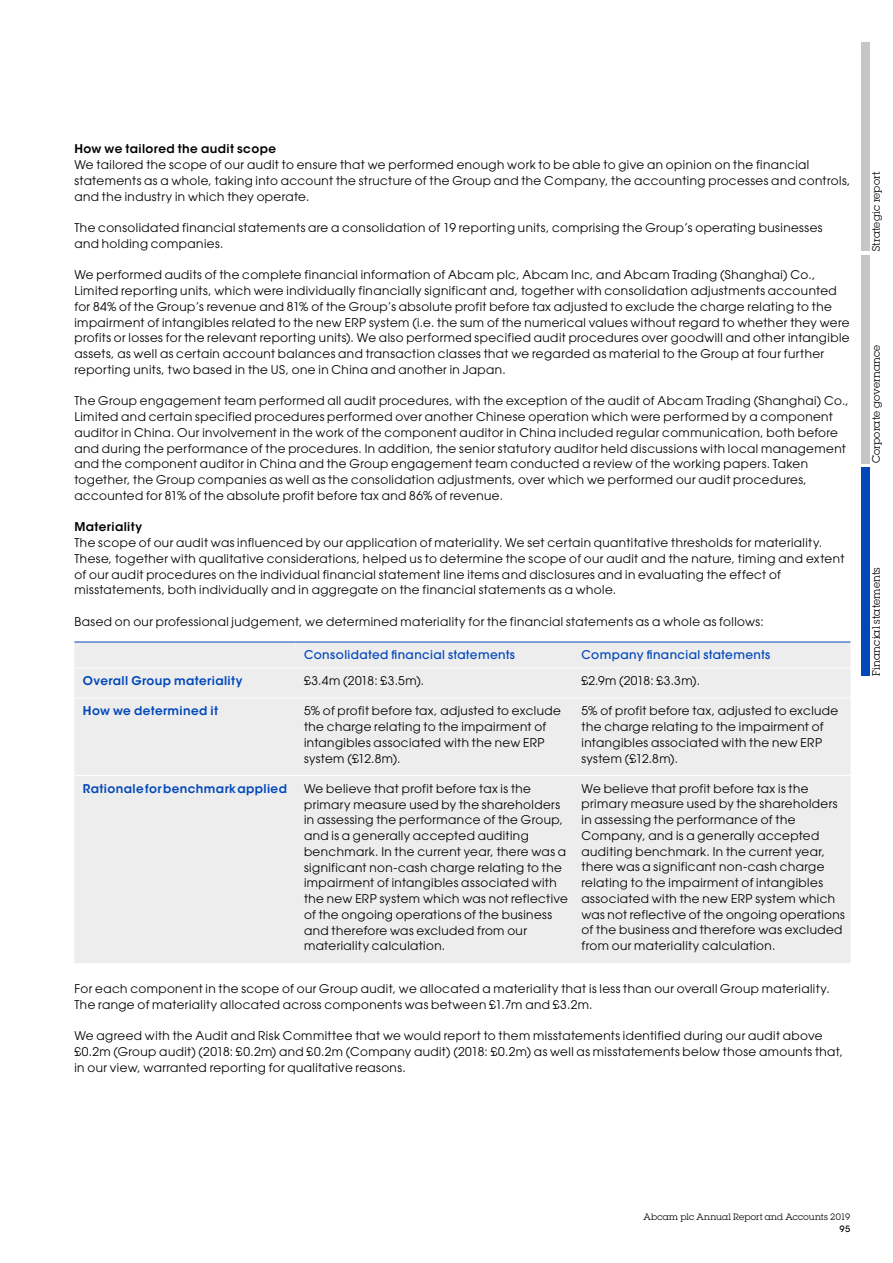
<style>
.page{position:relative;width:893px;height:1263px;background:#fff}
.page>*{position:absolute;margin:0;border:0;box-sizing:border-box;transform-origin:0 0}
.t1{font:12px/15.8px "ITC Avant Garde Std";letter-spacing:.035em;color:#000}
.t2{font:600 12px "ITC Avant Garde Std";letter-spacing:.03em;color:#0047ba}
.t3{font:500 12px "ITC Avant Garde Std";letter-spacing:.035em;color:#0047ba}
.t4{font:600 12px "ITC Avant Garde Std";letter-spacing:.03em;color:#000}
.t5{font:10.5px "Lubalin Graph Std";letter-spacing:.015em;color:#000}
.t6{font:9px "Lubalin Graph Std";letter-spacing:.03em;color:#000}
.t7{font:500 9px "Lubalin Graph Std";color:#000}
</style>
<div class="page">
<div style="left:74px;top:643px;width:776px;height:320px;background:#ededed"></div>
<hr style="left:74px;top:667px;width:222px;height:1px;background:#fff">
<hr style="left:296px;top:667px;width:277px;height:1px;background:#fff">
<hr style="left:573px;top:667px;width:277px;height:1px;background:#fff">
<hr style="left:74px;top:698px;width:222px;height:1px;background:#fff">
<hr style="left:296px;top:698px;width:277px;height:1px;background:#fff">
<hr style="left:573px;top:698px;width:277px;height:1px;background:#fff">
<hr style="left:74px;top:775px;width:222px;height:1px;background:#fff">
<hr style="left:296px;top:775px;width:277px;height:1px;background:#fff">
<hr style="left:573px;top:775px;width:277px;height:1px;background:#fff">
<hr style="left:74px;top:642px;width:222px;height:1px;background:#0047ba">
<hr style="left:296px;top:642px;width:277px;height:1px;background:#0047ba">
<hr style="left:573px;top:642px;width:277px;height:1px;background:#0047ba">
<div style="left:861px;top:43px;width:9px;height:208px;background:#c6c6c6"></div>
<div style="left:861px;top:255px;width:9px;height:208px;background:#c6c6c6"></div>
<div style="left:861px;top:468px;width:9px;height:208px;background:#0047ba"></div>
<p class="t4" style="left:74px;top:141px;width:203px">How we tailored the audit scope</p>
<p class="t1" style="left:74px;top:157px;width:778px">We tailored the scope of our audit to ensure that we performed enough work to be able to give an opinion on the financial statements as a whole, taking into account the structure of the Group and the Company, the accounting processes and controls, and the industry in which they operate.</p>
<p class="t1" style="left:74px;top:220px;width:750px">The consolidated financial statements are a consolidation of 19 reporting units, comprising the Group’s operating businesses and holding companies.</p>
<p class="t1" style="left:74px;top:267px;width:777px">We performed audits of the complete financial information of Abcam plc, Abcam Inc, and Abcam Trading (Shanghai) Co., Limited reporting units, which were individually financially significant and, together with consolidation adjustments accounted for 84% of the Group’s revenue and 81% of the Group’s absolute profit before tax adjusted to exclude the charge relating to the impairment of intangibles related to the new ERP system (i.e. the sum of the numerical values without regard to whether they were profits or losses for the relevant reporting units). We also performed specified audit procedures over goodwill and other intangible assets, as well as certain account balances and transaction classes that we regarded as material to the Group at four further reporting units, two based in the US, one in China and another in Japan.</p>
<p class="t1" style="left:74px;top:393px;width:776px">The Group engagement team performed all audit procedures, with the exception of the audit of Abcam Trading (Shanghai) Co., Limited and certain specified procedures performed over another Chinese operation which were performed by a component auditor in China. Our involvement in the work of the component auditor in China included regular communication, both before and during the performance of the procedures. In addition, the senior statutory auditor held discussions with local management and the component auditor in China and the Group engagement team conducted a review of the working papers. Taken together, the Group companies as well as the consolidation adjustments, over which we performed our audit procedures, accounted for 81% of the absolute profit before tax and 86% of revenue.</p>
<p class="t4" style="left:74px;top:519px;width:69px">Materiality</p>
<p class="t1" style="left:74px;top:535px;width:771px">The scope of our audit was influenced by our application of materiality. We set certain quantitative thresholds for materiality.<br>These, together with qualitative considerations, helped us to determine the scope of our audit and the nature, timing and extent of our audit procedures on the individual financial statement line items and disclosures and in evaluating the effect of misstatements, both individually and in aggregate on the financial statements as a whole.</p>
<p class="t1" style="left:74px;top:613px;width:691px">Based on our professional judgement, we determined materiality for the financial statements as a whole as follows:</p>
<p class="t3" style="left:304px;top:647px;width:212px">Consolidated financial statements</p>
<p class="t3" style="left:581px;top:647px;width:190px">Company financial statements</p>
<p class="t2" style="left:83px;top:673px;width:161px">Overall Group materiality</p>
<p class="t1" style="left:304px;top:673px;width:122px">£3.4m (2018: £3.5m).</p>
<p class="t1" style="left:581px;top:673px;width:120px">£2.9m (2018: £3.3m).</p>
<p class="t2" style="left:83px;top:703px;width:137px">How we determined it</p>
<p class="t1" style="left:304px;top:703px;width:258px">5% of profit before tax, adjusted to exclude the charge relating to the impairment of intangibles associated with the new ERP system (£12.8m).</p>
<p class="t1" style="left:581px;top:703px;width:258px">5% of profit before tax, adjusted to exclude the charge relating to the impairment of intangibles associated with the new ERP system (£12.8m).</p>
<p class="t2" style="left:83px;top:781px;width:206px">Rationale for benchmark applied</p>
<p class="t1" style="left:304px;top:780px;width:266px">We believe that profit before tax is the primary measure used by the shareholders in assessing the performance of the Group, and is a generally accepted auditing benchmark. In the current year, there was a significant non-cash charge relating to the impairment of intangibles associated with the new ERP system which was not reflective of the ongoing operations of the business and therefore was excluded from our materiality calculation.</p>
<p class="t1" style="left:581px;top:780px;width:265px">We believe that profit before tax is the primary measure used by the shareholders in assessing the performance of the Company, and is a generally accepted auditing benchmark. In the current year, there was a significant non-cash charge relating to the impairment of intangibles associated with the new ERP system which was not reflective of the ongoing operations of the business and therefore was excluded from our materiality calculation.</p>
<p class="t1" style="left:74px;top:980px;width:757px">For each component in the scope of our Group audit, we allocated a materiality that is less than our overall Group materiality.<br>The range of materiality allocated across components was between £1.7m and £3.2m.</p>
<p class="t1" style="left:74px;top:1028px;width:770px">We agreed with the Audit and Risk Committee that we would report to them misstatements identified during our audit above £0.2m (Group audit) (2018: £0.2m) and £0.2m (Company audit) (2018: £0.2m) as well as misstatements below those amounts that, in our view, warranted reporting for qualitative reasons.</p>
<p class="t5" style="left:870px;top:251px;width:81px;rotate:-90deg">Strategic report</p>
<p class="t5" style="left:870px;top:463px;width:120px;rotate:-90deg">Corporate governance</p>
<p class="t5" style="left:870px;top:676px;width:110px;rotate:-90deg">Financial statements</p>
<p class="t6" style="left:643px;top:1211px;width:208px">Abcam plc Annual Report and Accounts 2019</p>
<p class="t7" style="left:840px;top:1223px;width:12px">95</p>
</div>
